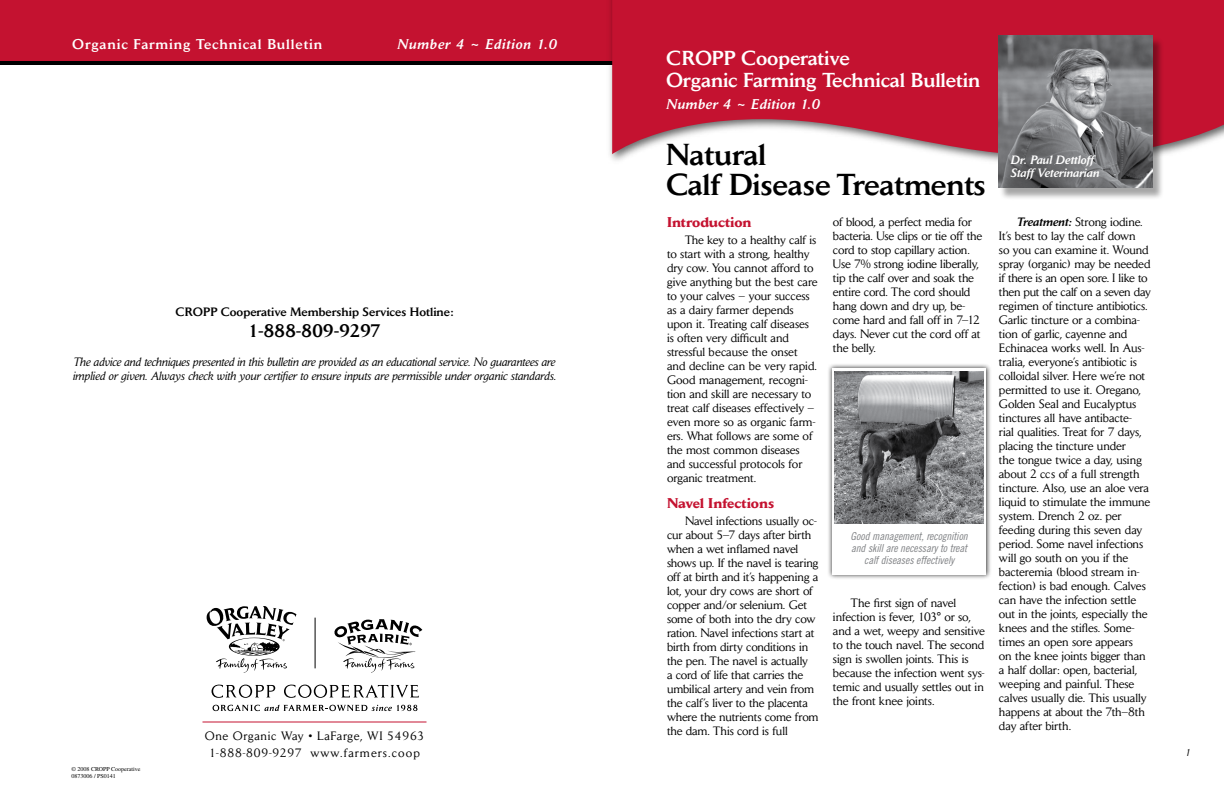
<style>
.page{position:relative;width:1224px;height:792px;background:#fff}
.page>*{position:absolute;margin:0;border:0;box-sizing:border-box;transform-origin:0 0}
.t1{font:500 30px/30px "Daily News";letter-spacing:-.005em;color:#000}
.t2{font:500 20px/22px "Daily News";letter-spacing:-.005em;color:#fff}
.t3{font:500 18px "Daily News";letter-spacing:.02em;color:#000}
.t4{font:italic 500 14px "Daily News";letter-spacing:.05em;color:#fff}
.t5{font:500 14px "Daily News";letter-spacing:.06em;color:#fff}
.t6{font:700 14px "Daily News";letter-spacing:-.005em;color:#c41230}
.t7{font:12px/14px "Daily News";letter-spacing:-.005em;color:#000}
.t8{font:italic 12px/14.4px "Daily News";letter-spacing:-.01em;color:#000}
.t9{font:12px/17px "Daily News";letter-spacing:.07em;color:#000;text-align:center}
.t10{font:500 12px "Daily News";color:#000}
.t11{font:italic 500 12px/13.5px "Daily News";color:#fff}
.t12{font:11px/12px "Trade Gothic Cond Eighteen Obl";letter-spacing:-.015em;color:#808285;text-align:center}
.t13{font:italic 10px "Daily News";color:#000}
.t14{font:6px/7.2px "Times";color:#000}
.s1{font-weight:500;font-style:italic}
</style>
<div class="page">
<svg style="left:207px;top:606px;width:89px;height:67px"></svg>
<svg style="left:334px;top:619px;width:88px;height:53px"></svg>
<hr style="left:315px;top:618px;width:1px;height:50px;background:#000">
<svg style="left:212px;top:685px;width:63px;height:13px"></svg>
<svg style="left:284px;top:685px;width:135px;height:13px"></svg>
<svg style="left:213px;top:705px;width:205px;height:6px"></svg>
<hr style="left:202px;top:722px;width:224px;height:1px;background:#c41230">
<div style="left:0;top:0;width:605px;height:65px;background:#c41230"></div>
<img style="left:605px;top:0;width:393px;height:162px">
<svg style="left:612px;top:0;width:612px;height:156px;background:#c82f48"></svg>
<div style="left:1000px;top:38px;width:169px;height:167px;background:#000;opacity:.35"></div>
<img style="left:998px;top:36px;width:154px;height:152px">
<div style="left:827px;top:363px;width:167px;height:220px;background:#000;opacity:.8"></div>
<div style="left:832px;top:368px;width:154px;height:207px;background:#fff"></div>
<img style="left:835px;top:371px;width:149px;height:153px">
<p class="t5" style="left:72px;top:35px;width:252px">Organic Farming Technical Bulletin</p>
<p class="t4" style="left:397px;top:35px;width:161px">Number 4 ~ Edition 1.0</p>
<p class="t10" style="left:175px;top:304px;width:280px">CROPP Cooperative Membership Services Hotline:</p>
<h3 class="t3" style="left:248px;top:320px;width:134px">1-888-809-9297</h3>
<p class="t8" style="left:73px;top:355px;width:485px">The advice and techniques presented in this bulletin are provided as an educational service. No guarantees are implied or given. Always check with your certifier to ensure inputs are permissible under organic standards.</p>
<p class="t14" style="left:72px;top:765px;width:70px">© 2008 CROPP Cooperative<br>0873006 / PS0141</p>
<p class="t9" style="left:205px;top:727px;width:221px">One Organic Way • LaFarge, WI 54963<br>1-888-809-9297 www.farmers.coop</p>
<h2 class="t2" style="left:666px;top:47px;width:316px">CROPP Cooperative<br>Organic Farming Technical Bulletin</h2>
<p class="t4" style="left:666px;top:96px;width:155px">Number 4 ~ Edition 1.0</p>
<h1 class="t1" style="left:666px;top:139px;width:322px">Natural<br>Calf Disease Treatments</h1>
<p class="t6" style="left:667px;top:213px;width:86px">Introduction</p>
<p class="t7" style="left:667px;top:233px;width:152px;text-indent:18px">The key to a healthy calf is to start with a strong, healthy dry cow. You cannot afford to give anything but the best care to your calves – your success as a dairy farmer depends upon it. Treating calf diseases is often very difficult and stressful because the onset and decline can be very rapid.<br>Good management, recogni&shy;tion and skill are necessary to treat calf diseases effectively – even more so as organic farm&shy;ers. What follows are some of the most common diseases and successful protocols for organic treatment.</p>
<p class="t6" style="left:667px;top:494px;width:109px">Navel Infections</p>
<p class="t7" style="left:667px;top:514px;width:153px;text-indent:18px">Navel infections usually oc&shy;cur about 5–7 days after birth when a wet inflamed navel shows up. If the navel is tearing off at birth and it’s happening a lot, your dry cows are short of copper and/or selenium. Get some of both into the dry cow ration. Navel infections start at birth from dirty conditions in the pen. The navel is actually<br>a cord of life that carries the umbilical artery and vein from the calf’s liver to the placenta where the nutrients come from the dam. This cord is full</p>
<p class="t7" style="left:833px;top:214px;width:151px">of blood, a perfect media for bacteria. Use clips or tie off the cord to stop capillary action.<br>Use 7% strong iodine liberally, tip the calf over and soak the entire cord. The cord should hang down and dry up, be&shy;come hard and fall off in 7–12 days. Never cut the cord off at the belly.</p>
<p class="t12" style="left:851px;top:530px;width:119px">Good management, recognition and skill are necessary to treat calf diseases effectively</p>
<p class="t7" style="left:833px;top:595px;width:153px;text-indent:18px">The first sign of navel infection is fever, 103° or so, and a wet, weepy and sensitive to the touch navel. The second sign is swollen joints. This is because the infection went sys&shy;temic and usually settles out in the front knee joints.</p>
<p class="t11" style="left:1011px;top:153px;width:90px">Dr. Paul Dettloff<br>Staff Veterinarian</p>
<p class="t7" style="left:999px;top:214px;width:153px;text-indent:18px"><span class="s1">Treatment:</span> Strong iodine.<br>It’s best to lay the calf down<br>so you can examine it. Wound spray (organic) may be needed if there is an open sore. I like to then put the calf on a seven day regimen of tincture antibiotics.<br>Garlic tincture or a combina&shy;tion of garlic, cayenne and<br>Echinacea works well. In Aus&shy;tralia, everyone’s antibiotic is colloidal silver. Here we’re not permitted to use it. Oregano,<br>Golden Seal and Eucalyptus tinctures all have antibacte-<br>rial qualities. Treat for 7 days, placing the tincture under<br>the tongue twice a day, using about 2 ccs of a full strength tincture. Also, use an aloe vera liquid to stimulate the immune system. Drench 2 oz. per feeding during this seven day period. Some navel infections will go south on you if the bacteremia (blood stream in&shy;fection) is bad enough. Calves can have the infection settle out in the joints, especially the knees and the stifles. Some&shy;times an open sore appears<br>on the knee joints bigger than a half dollar: open, bacterial, weeping and painful. These calves usually die. This usually happens at about the 7th–8th day after birth.</p>
<p class="t13" style="left:1185px;top:747px;width:7px">1</p>
</div>
